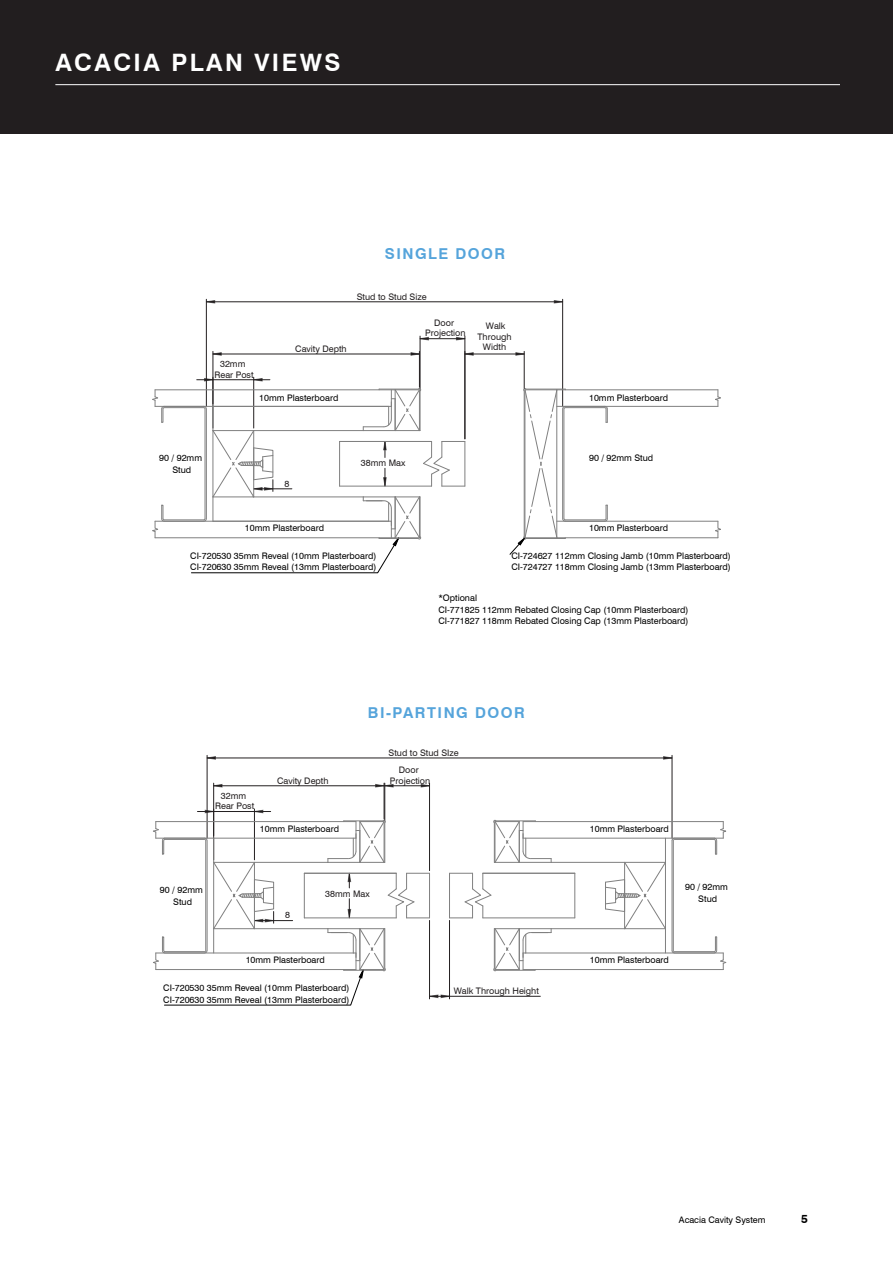
<style>
.page{position:relative;width:893px;height:1263px;background:#fff}
.page>*{position:absolute;margin:0;border:0;box-sizing:border-box;transform-origin:0 0}
.t1{font:700 24px "Swiss 721 BT";letter-spacing:.1em;color:#fff}
.t2{font:700 15px "Swiss 721 BT";letter-spacing:.1em;color:#55a4db}
.t3{font:700 12px "Swiss 721 BT";color:#000}
.t4{font:9px/11.6px "Swiss 721 BT";color:#000}
.t5{font:9px/10.8px "Swiss 721 BT";color:#231f20;text-align:center}
</style>
<div class="page">
<div style="left:0;top:0;width:893px;height:134px;background:#221e1f"></div>
<hr style="left:55px;top:84px;width:785px;height:1px;background:#fff">
<hr style="left:207px;top:755px;width:1px;height:83px;background:#231f20">
<hr style="left:672px;top:755px;width:1px;height:83px;background:#231f20">
<svg style="left:713px;top:937px;width:13px;height:33px"></svg>
<hr style="left:674px;top:951px;width:40px;height:1px;background:#808080">
<hr style="left:674px;top:953px;width:40px;height:1px;background:#808080">
<svg style="left:713px;top:822px;width:14px;height:33px"></svg>
<hr style="left:674px;top:838px;width:40px;height:1px;background:#808080">
<hr style="left:674px;top:839px;width:40px;height:1px;background:#808080">
<hr style="left:523px;top:969px;width:200px;height:1px;background:#808080">
<hr style="left:523px;top:821px;width:200px;height:1px;background:#808080">
<svg style="left:672px;top:838px;width:3px;height:116px"></svg>
<svg style="left:207px;top:757px;width:465px;height:197px"></svg>
<svg style="left:153px;top:810px;width:399px;height:196px"></svg>
<svg style="left:213px;top:784px;width:181px;height:4px"></svg>
<hr style="left:206px;top:299px;width:1px;height:107px;background:#231f20">
<hr style="left:562px;top:299px;width:1px;height:107px;background:#231f20">
<hr style="left:155px;top:389px;width:240px;height:1px;background:#808080">
<hr style="left:155px;top:537px;width:240px;height:1px;background:#808080">
<hr style="left:164px;top:407px;width:40px;height:1px;background:#808080">
<hr style="left:164px;top:406px;width:40px;height:1px;background:#808080">
<svg style="left:152px;top:390px;width:13px;height:33px"></svg>
<hr style="left:164px;top:521px;width:40px;height:1px;background:#808080">
<hr style="left:164px;top:520px;width:40px;height:1px;background:#808080">
<svg style="left:152px;top:505px;width:13px;height:33px"></svg>
<hr style="left:565px;top:520px;width:40px;height:1px;background:#808080">
<hr style="left:557px;top:537px;width:161px;height:1px;background:#808080">
<hr style="left:557px;top:389px;width:161px;height:1px;background:#808080">
<hr style="left:557px;top:521px;width:161px;height:1px;background:#808080">
<hr style="left:565px;top:407px;width:40px;height:1px;background:#808080">
<hr style="left:557px;top:406px;width:161px;height:1px;background:#808080">
<svg style="left:604px;top:406px;width:4px;height:17px"></svg>
<svg style="left:604px;top:505px;width:4px;height:17px"></svg>
<svg style="left:713px;top:390px;width:8px;height:16px"></svg>
<svg style="left:715px;top:521px;width:6px;height:17px"></svg>
<svg style="left:206px;top:301px;width:357px;height:77px"></svg>
<svg style="left:464px;top:352px;width:61px;height:4px"></svg>
<svg style="left:191px;top:378px;width:375px;height:195px"></svg>
<svg style="left:212px;top:352px;width:208px;height:4px"></svg>
<h1 class="t1" style="left:55px;top:48px;width:287px">ACACIA PLAN VIEWS</h1>
<p class="t5" style="left:214px;top:358px;width:41px">32mm<br>Rear Post</p>
<h2 class="t2" style="left:385px;top:244px;width:122px">SINGLE DOOR</h2>
<p class="t5" style="left:295px;top:343px;width:53px">Cavity Depth</p>
<p class="t5" style="left:357px;top:291px;width:71px">Stud to Stud Size</p>
<p class="t5" style="left:425px;top:317px;width:42px">Door<br>Projection</p>
<p class="t5" style="left:477px;top:320px;width:36px">Walk<br>Through<br>Width</p>
<p class="t4" style="left:259px;top:391px;width:81px">10mm Plasterboard</p>
<p class="t4" style="left:589px;top:391px;width:81px">10mm Plasterboard</p>
<p class="t4" style="left:159px;top:452px;width:44px">90 / 92mm</p>
<p class="t4" style="left:589px;top:452px;width:66px">90 / 92mm Stud</p>
<p class="t4" style="left:172px;top:464px;width:20px">Stud</p>
<p class="t5" style="left:361px;top:458px;width:46px">38mm Max</p>
<p class="t5" style="left:284px;top:478px;width:6px">8</p>
<p class="t4" style="left:245px;top:522px;width:81px">10mm Plasterboard</p>
<p class="t4" style="left:589px;top:522px;width:81px">10mm Plasterboard</p>
<p class="t4" style="left:190px;top:550px;width:188px">CI-720530 35mm Reveal (10mm Plasterboard)<br>CI-720630 35mm Reveal (13mm Plasterboard)</p>
<p class="t4" style="left:511px;top:550px;width:221px">CI-724627 112mm Closing Jamb (10mm Plasterboard)<br>CI-724727 118mm Closing Jamb (13mm Plasterboard)</p>
<p class="t4" style="left:438px;top:592px;width:252px">*Optional<br>CI-771825 112mm Rebated Closing Cap (10mm Plasterboard)<br>CI-771827 118mm Rebated Closing Cap (13mm Plasterboard)</p>
<h2 class="t2" style="left:368px;top:703px;width:159px">BI-PARTING DOOR</h2>
<p class="t5" style="left:215px;top:790px;width:41px">32mm<br>Rear Post</p>
<p class="t5" style="left:277px;top:775px;width:53px">Cavity Depth</p>
<p class="t5" style="left:389px;top:747px;width:72px">Stud to Stud SIze</p>
<p class="t5" style="left:390px;top:764px;width:42px">Door<br>Projection</p>
<p class="t4" style="left:260px;top:823px;width:81px">10mm Plasterboard</p>
<p class="t4" style="left:590px;top:823px;width:81px">10mm Plasterboard</p>
<p class="t4" style="left:160px;top:884px;width:44px;text-align:center">90 / 92mm<br>Stud</p>
<p class="t5" style="left:285px;top:910px;width:6px">8</p>
<p class="t5" style="left:325px;top:888px;width:46px">38mm Max</p>
<p class="t4" style="left:246px;top:954px;width:81px">10mm Plasterboard</p>
<p class="t4" style="left:590px;top:954px;width:81px">10mm Plasterboard</p>
<p class="t4" style="left:163px;top:982px;width:188px">CI-720530 35mm Reveal (10mm Plasterboard)<br>CI-720630 35mm Reveal (13mm Plasterboard)</p>
<p class="t5" style="left:454px;top:985px;width:87px">Walk Through Height</p>
<p class="t4" style="left:685px;top:881px;width:44px;text-align:center">90 / 92mm<br>Stud</p>
<p class="t4" style="left:679px;top:1214px;width:88px">Acacia Cavity System</p>
<h3 class="t3" style="left:801px;top:1212px;width:8px">5</h3>
</div>
